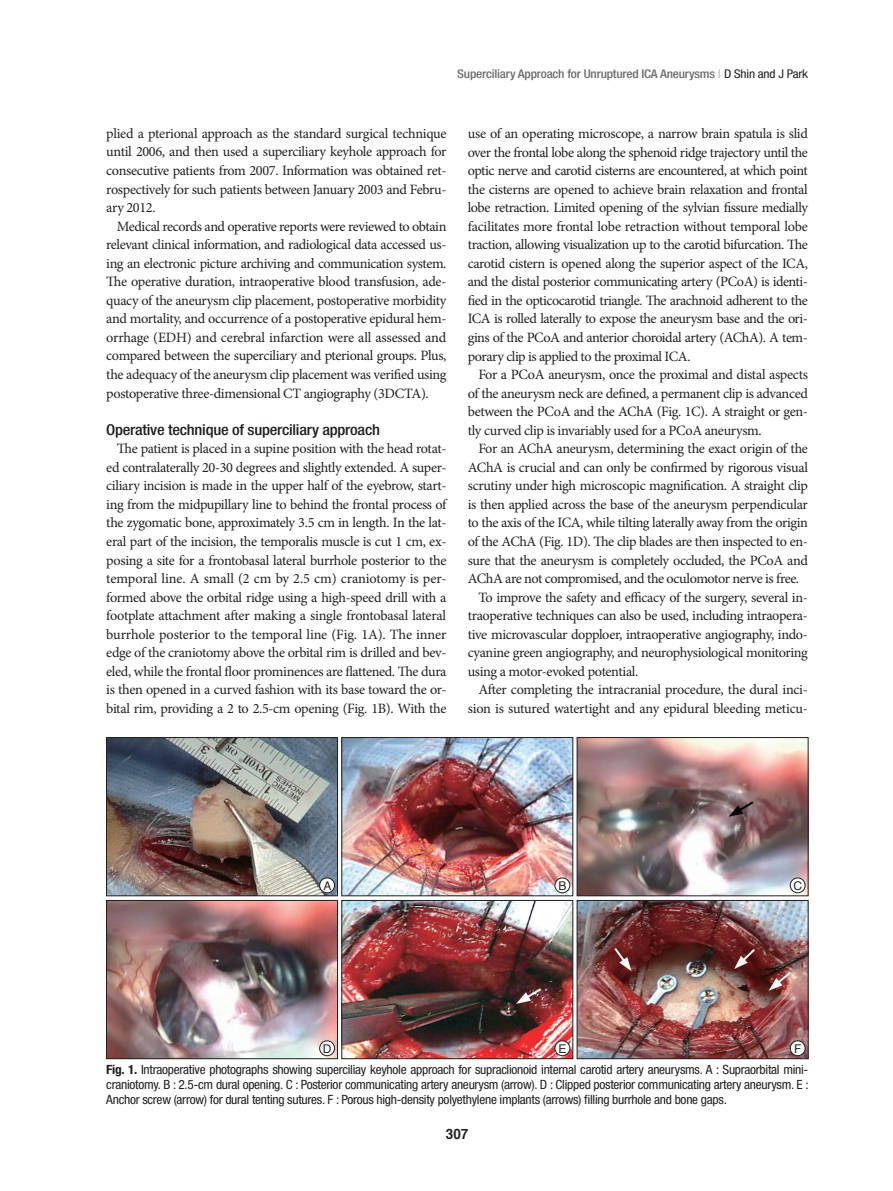
<style>
.page{position:relative;width:893px;height:1191px;background:#fff}
.page>*{position:absolute;margin:0;border:0;box-sizing:border-box;transform-origin:0 0}
.t1{font:500 condensed 15px "Helvetica Neue LT Std";letter-spacing:-.015em;color:#231f20;scale:1.1 1}
.t2{font:14.25px/18.6px "Minion Pro";letter-spacing:-.025em;color:#231f20;text-align:justify}
.t3{font:700 14.25px "Helvetica";color:#231f20;scale:.95 1}
.t4{font:condensed 12.75px/15px "Helvetica Neue LT Std";letter-spacing:-.02em;color:#231f20;text-align:justify;scale:1.05 1}
.t5{font:500 condensed 12px "Helvetica Neue LT Std";letter-spacing:-.015em;color:#6c6d70;scale:1.1 1}
.t6{font:12px "Helvetica";color:#231f20}
.s1{color:#bcbdc0}
.s2{font-weight:400;color:#231f20}
.s3{font-weight:700}
</style>
<div class="page">
<img style="left:108px;top:902px;width:228px;height:155px">
<div style="left:106px;top:900px;width:232px;height:159px;border:1px solid #231f20"></div>
<img style="left:108px;top:739px;width:228px;height:155px">
<div style="left:106px;top:737px;width:232px;height:159px;border:1px solid #231f20"></div>
<img style="left:344px;top:902px;width:227px;height:155px">
<div style="left:342px;top:900px;width:231px;height:159px;border:1px solid #231f20"></div>
<img style="left:344px;top:739px;width:227px;height:155px">
<div style="left:342px;top:737px;width:231px;height:159px;border:1px solid #231f20"></div>
<img style="left:579px;top:902px;width:227px;height:155px">
<div style="left:577px;top:900px;width:231px;height:159px;border:1px solid #231f20"></div>
<img style="left:579px;top:739px;width:227px;height:155px">
<div style="left:577px;top:737px;width:231px;height:159px;border:1px solid #231f20"></div>
<div style="left:320px;top:1040px;width:15px;height:15px;background:#fff;border-radius:50%"></div>
<div style="left:319px;top:1040px;width:16px;height:16px;border:1px solid #231f20;border-radius:50%"></div>
<div style="left:320px;top:878px;width:15px;height:14px;background:#fff;border-radius:50%"></div>
<div style="left:319px;top:877px;width:16px;height:16px;border:1px solid #231f20;border-radius:50%"></div>
<div style="left:555px;top:1040px;width:15px;height:15px;background:#fff;border-radius:50%"></div>
<div style="left:555px;top:1040px;width:15px;height:16px;border:1px solid #231f20;border-radius:50%"></div>
<div style="left:555px;top:878px;width:15px;height:14px;background:#fff;border-radius:50%"></div>
<div style="left:555px;top:877px;width:15px;height:16px;border:1px solid #231f20;border-radius:50%"></div>
<div style="left:790px;top:1040px;width:15px;height:15px;background:#fff;border-radius:50%"></div>
<div style="left:790px;top:1040px;width:15px;height:16px;border:1px solid #231f20;border-radius:50%"></div>
<div style="left:790px;top:878px;width:15px;height:14px;background:#fff;border-radius:50%"></div>
<div style="left:790px;top:877px;width:15px;height:16px;border:1px solid #231f20;border-radius:50%"></div>
<p class="t5" style="left:457px;top:67px;width:320px">Superciliary Approach for Unruptured ICA Aneurysms <span class="s1">|</span> <span class="s2">D Shin and J Park</span></p>
<p class="t2" style="left:106px;top:124px;width:342px">plied a pterional approach as the standard surgical technique until 2006, and then used a superciliary keyhole approach for consecutive patients from 2007. Information was obtained ret&shy;rospectively for such patients between January 2003 and Febru&shy;ary 2012.</p>
<p class="t2" style="left:106px;top:217px;width:342px;text-indent:11px">Medical records and operative reports were reviewed to obtain relevant clinical information, and radiological data accessed us&shy;ing an electronic picture archiving and communication system.<br>The operative duration, intraoperative blood transfusion, ade&shy;quacy of the aneurysm clip placement, postoperative morbidity and mortality, and occurrence of a postoperative epidural hem&shy;orrhage (EDH) and cerebral infarction were all assessed and compared between the superciliary and pterional groups. Plus, the adequacy of the aneurysm clip placement was verified using postoperative three-dimensional CT angiography (3DCTA).</p>
<p class="t1" style="left:106px;top:420px;width:250px">Operative technique of superciliary approach</p>
<p class="t2" style="left:106px;top:439px;width:342px;text-indent:11px">The patient is placed in a supine position with the head rotat&shy;ed contralaterally 20-30 degrees and slightly extended. A super&shy;ciliary incision is made in the upper half of the eyebrow, start&shy;ing from the midpupillary line to behind the frontal process of the zygomatic bone, approximately 3.5 cm in length. In the lat&shy;eral part of the incision, the temporalis muscle is cut 1 cm, ex&shy;posing a site for a frontobasal lateral burrhole posterior to the temporal line. A small (2 cm by 2.5 cm) craniotomy is per&shy;formed above the orbital ridge using a high-speed drill with a footplate attachment after making a single frontobasal lateral burrhole posterior to the temporal line (Fig. 1A). The inner edge of the craniotomy above the orbital rim is drilled and bev&shy;eled, while the frontal floor prominences are flattened. The dura is then opened in a curved fashion with its base toward the or&shy;bital rim, providing a 2 to 2.5-cm opening (Fig. 1B). With the</p>
<p class="t2" style="left:468px;top:124px;width:342px">use of an operating microscope, a narrow brain spatula is slid over the frontal lobe along the sphenoid ridge trajectory until the optic nerve and carotid cisterns are encountered, at which point the cisterns are opened to achieve brain relaxation and frontal lobe retraction. Limited opening of the sylvian fissure medially facilitates more frontal lobe retraction without temporal lobe traction, allowing visualization up to the carotid bifurcation. The carotid cistern is opened along the superior aspect of the ICA, and the distal posterior communicating artery (PCoA) is identi&shy;fied in the opticocarotid triangle. The arachnoid adherent to the ICA is rolled laterally to expose the aneurysm base and the ori&shy;gins of the PCoA and anterior choroidal artery (AChA). A tem&shy;porary clip is applied to the proximal ICA.</p>
<p class="t2" style="left:468px;top:365px;width:342px;text-indent:11px">For a PCoA aneurysm, once the proximal and distal aspects of the aneurysm neck are defined, a permanent clip is advanced between the PCoA and the AChA (Fig. 1C). A straight or gen&shy;tly curved clip is invariably used for a PCoA aneurysm.</p>
<p class="t2" style="left:478px;top:439px;width:331px">For an AChA aneurysm, determining the exact origin of the</p>
<p class="t2" style="left:468px;top:458px;width:342px">AChA is crucial and can only be confirmed by rigorous visual</p>
<p class="t2" style="left:468px;top:476px;width:342px">scrutiny under high microscopic magnification. A straight clip</p>
<p class="t2" style="left:468px;top:495px;width:342px">is then applied across the base of the aneurysm perpendicular</p>
<p class="t2" style="left:468px;top:513px;width:342px">to the axis of the ICA, while tilting laterally away from the origin</p>
<p class="t2" style="left:468px;top:532px;width:342px">of the AChA (Fig. 1D). The clip blades are then inspected to en-</p>
<p class="t2" style="left:468px;top:551px;width:342px">sure that the aneurysm is completely occluded, the PCoA and</p>
<p class="t2" style="left:468px;top:569px;width:333px">AChA are not compromised, and the oculomotor nerve is free.</p>
<p class="t2" style="left:478px;top:588px;width:331px">To improve the safety and efficacy of the surgery, several in-</p>
<p class="t2" style="left:468px;top:606px;width:342px">traoperative techniques can also be used, including intraopera-</p>
<p class="t2" style="left:468px;top:625px;width:342px">tive microvascular dopploer, intraoperative angiography, indo-</p>
<p class="t2" style="left:468px;top:643px;width:342px">cyanine green angiography, and neurophysiological monitoring</p>
<p class="t2" style="left:468px;top:662px;width:172px">using a motor-evoked potential.</p>
<p class="t2" style="left:478px;top:680px;width:331px">After completing the intracranial procedure, the dural inci-</p>
<p class="t2" style="left:468px;top:699px;width:342px">sion is sutured watertight and any epidural bleeding meticu-</p>
<p class="t6" style="left:323px;top:876px;width:10px">A</p>
<p class="t6" style="left:323px;top:1039px;width:10px">D</p>
<p class="t6" style="left:558px;top:876px;width:10px">B</p>
<p class="t6" style="left:558px;top:1039px;width:10px">E</p>
<p class="t6" style="left:793px;top:876px;width:10px">C</p>
<p class="t6" style="left:794px;top:1039px;width:9px">F</p>
<p class="t4" style="left:106px;top:1061px;width:670px"><span class="s3">Fig. 1.</span> Intraoperative photographs showing superciliay keyhole approach for supraclionoid internal carotid artery aneurysms. A : Supraorbital mini&shy;craniotomy. B : 2.5-cm dural opening. C : Posterior communicating artery aneurysm (arrow). D : Clipped posterior communicating artery aneurysm. E :<br>Anchor screw (arrow) for dural tenting sutures. F : Porous high-density polyethylene implants (arrows) filling burrhole and bone gaps.</p>
<p class="t3" style="left:446px;top:1123px;width:25px">307</p>
</div>
